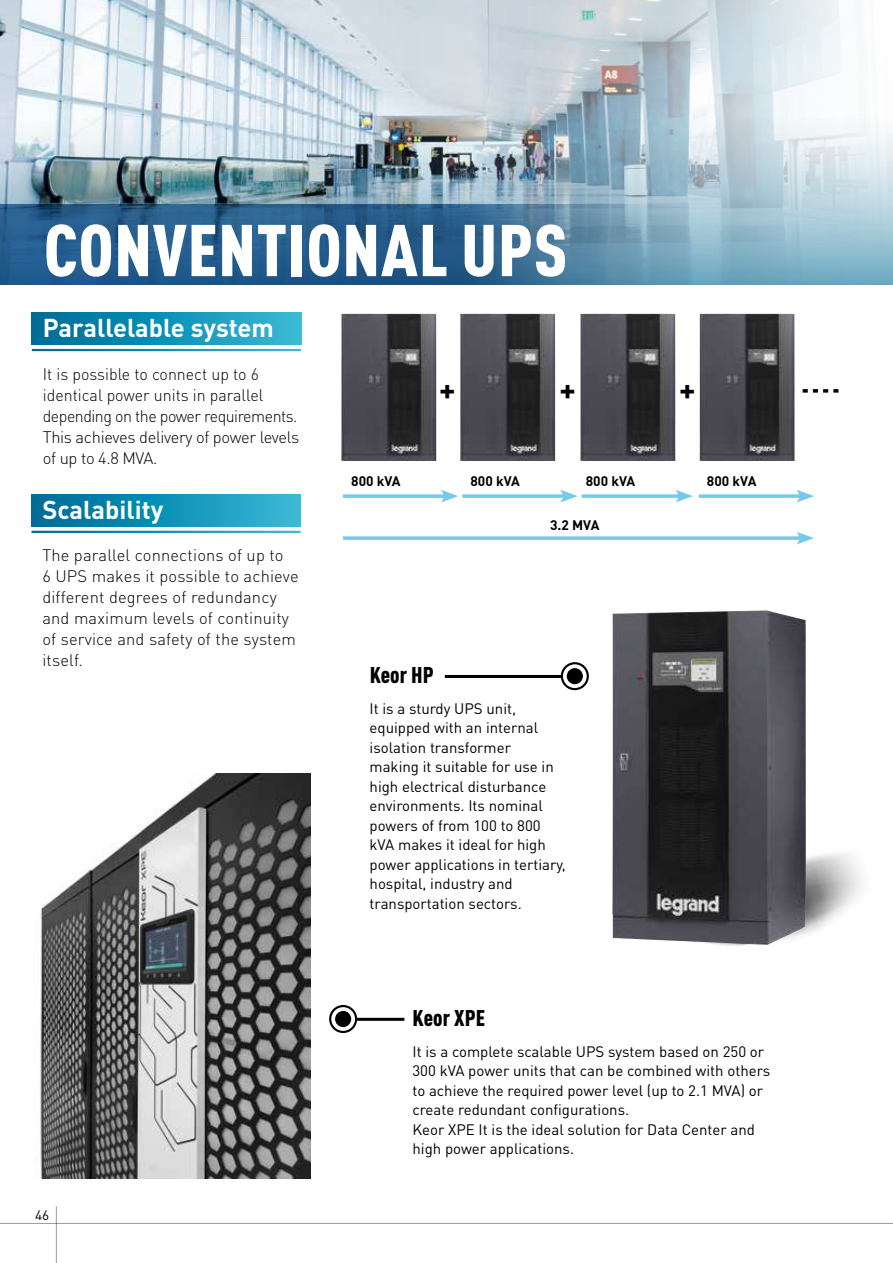
<style>
.page{position:relative;width:893px;height:1263px;background:#fff}
.page>*{position:absolute;margin:0;border:0;box-sizing:border-box;transform-origin:0 0}
.t1{font:900 condensed 72px "DIN Pro";letter-spacing:.01em;color:#fff}
.t2{font:700 30.3px "DIN Pro";color:#000}
.t3{font:700 25.5px "DIN Pro";color:#fff}
.t4{font:900 condensed 22.5px "DIN Pro";color:#000}
.t5{font:300 16.5px/21px "DIN Pro";color:#000}
.t6{font:300 16.5px/21px "DIN Pro";letter-spacing:-.02em;color:#000}
.t7{font:15px/19.5px "DIN Pro";color:#000}
.t8{font:700 13.8px "DIN Pro";color:#000}
.t9{font:13.5px "DIN Pro";color:#000}
</style>
<div class="page">
<hr style="left:0;top:1223px;width:893px;height:1px;background:#9d9d9c">
<hr style="left:56px;top:1206px;width:1px;height:57px;background:#9d9d9c">
<img style="left:0;top:0;width:306px;height:119px">
<svg style="left:306px;top:0;width:535px;height:119px;background:#cdd8df"></svg>
<img style="left:0;top:119px;width:893px;height:85px">
<svg style="left:0;top:204px;width:893px;height:81px;background:#497ca0"></svg>
<div style="left:32px;top:313px;width:269px;height:32px;background:linear-gradient(to right,#006a97,#35bad6)"></div>
<div style="left:31px;top:494px;width:270px;height:33px;background:linear-gradient(to right,#006a97,#35bad6)"></div>
<svg style="left:343px;top:494px;width:98px;height:4px"></svg>
<svg style="left:441px;top:490px;width:17px;height:13px"></svg>
<svg style="left:462px;top:494px;width:98px;height:4px"></svg>
<svg style="left:560px;top:490px;width:18px;height:13px"></svg>
<svg style="left:582px;top:494px;width:93px;height:4px"></svg>
<svg style="left:675px;top:490px;width:18px;height:13px"></svg>
<svg style="left:699px;top:494px;width:97px;height:4px"></svg>
<svg style="left:796px;top:490px;width:18px;height:13px"></svg>
<svg style="left:343px;top:536px;width:453px;height:4px;background:#85d0e9"></svg>
<svg style="left:796px;top:532px;width:18px;height:12px"></svg>
<img style="left:341px;top:314px;width:95px;height:147px">
<img style="left:460px;top:314px;width:95px;height:147px">
<img style="left:580px;top:314px;width:95px;height:147px">
<img style="left:700px;top:314px;width:95px;height:147px">
<svg style="left:803px;top:389px;width:35px;height:4px"></svg>
<hr style="left:445px;top:675px;width:117px;height:3px;background:#000">
<svg style="left:562px;top:663px;width:26px;height:26px"></svg>
<div style="left:561px;top:662px;width:28px;height:28px;border:2px solid #000;border-radius:50%"></div>
<svg style="left:566px;top:667px;width:18px;height:18px"></svg>
<div style="left:565px;top:667px;width:19px;height:19px;border:1px solid #fff;border-radius:50%"></div>
<hr style="left:356px;top:1018px;width:48px;height:3px;background:#000">
<svg style="left:330px;top:1006px;width:26px;height:26px"></svg>
<div style="left:329px;top:1005px;width:28px;height:28px;border:2px solid #000;border-radius:50%"></div>
<svg style="left:334px;top:1010px;width:18px;height:18px"></svg>
<div style="left:334px;top:1009px;width:19px;height:19px;border:1px solid #fff;border-radius:50%"></div>
<img style="left:40px;top:773px;width:270px;height:405px">
<img style="left:726px;top:854px;width:136px;height:92px">
<img style="left:612px;top:610px;width:194px;height:335px">
<h1 class="t1" style="left:44px;top:206px;width:525px">CONVENTIONAL UPS</h1>
<h3 class="t3" style="left:43px;top:311px;width:233px">Parallelable system</h3>
<p class="t6" style="left:43px;top:362px;width:258px">It is possible to connect up to 6 identical power units in parallel depending on the power requirements.<br>This achieves delivery of power levels of up to 4.8 MVA.</p>
<h3 class="t3" style="left:42px;top:492px;width:122px">Scalability</h3>
<p class="t5" style="left:42px;top:544px;width:258px">The parallel connections of up to<br>6 UPS makes it possible to achieve different degrees of redundancy and maximum levels of continuity of service and safety of the system itself.</p>
<p class="t9" style="left:35px;top:1206px;width:16px">46</p>
<h2 class="t2" style="left:439px;top:368px;width:18px">+</h2>
<h2 class="t2" style="left:559px;top:368px;width:18px">+</h2>
<h2 class="t2" style="left:679px;top:368px;width:18px">+</h2>
<p class="t8" style="left:351px;top:472px;width:51px">800 kVA</p>
<p class="t8" style="left:470px;top:472px;width:51px">800 kVA</p>
<p class="t8" style="left:586px;top:472px;width:51px">800 kVA</p>
<p class="t8" style="left:707px;top:472px;width:51px">800 kVA</p>
<p class="t8" style="left:550px;top:515px;width:51px">3.2 MVA</p>
<h3 class="t4" style="left:370px;top:661px;width:66px">Keor HP</h3>
<p class="t7" style="left:370px;top:698px;width:198px">It is a sturdy UPS unit, equipped with an internal isolation transformer<br>making it suitable for use in high electrical disturbance environments. Its nominal powers of from 100 to 800 kVA makes it ideal for high power applications in tertiary, hospital, industry and transportation sectors.</p>
<h3 class="t4" style="left:413px;top:1003px;width:74px">Keor XPE</h3>
<p class="t7" style="left:412px;top:1041px;width:359px">It is a complete scalable UPS system based on 250 or 300 kVA power units that can be combined with others to achieve the required power level (up to 2.1 MVA) or create redundant configurations.<br>Keor XPE It is the ideal solution for Data Center and high power applications.</p>
</div>
